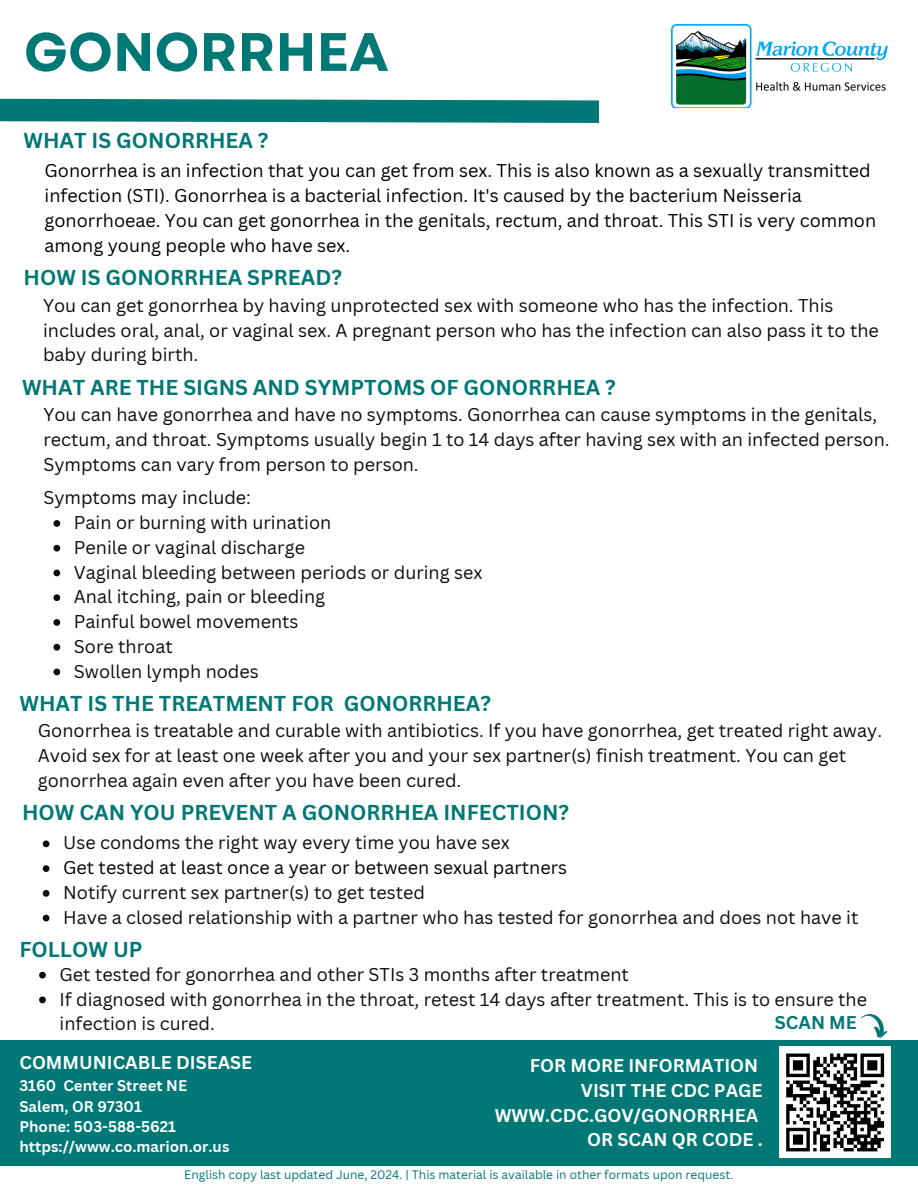
<style>
.page{position:relative;width:918px;height:1188px;background:#fff}
.page>*{position:absolute;margin:0;border:0;box-sizing:border-box;transform-origin:0 0}
.t1{font:700 54px "Garet";color:#007876}
.t2{font:700 21px "Canva Sans";color:#007876}
.t3{font:18px/24.8px "Canva Sans";color:#0a0d0b}
.t4{font:18px/24.8px "Canva Sans";color:#000}
.t5{font:700 18px/24.8px "Canva Sans";color:#fff;text-align:right}
.t6{font:700 18px "Canva Sans";color:#fcfdfe}
.t7{font:700 18px "Canva Sans";color:#007876}
.t8{font:700 15px/20.2px "Canva Sans";color:#fcfdfe}
.t9{font:12px "Canva Sans";color:#007876}
</style>
<div class="page">
<img style="left:671px;top:24px;width:217px;height:84px">
<svg style="left:0;top:98px;width:600px;height:25px;background:#198583"></svg>
<div style="left:0;top:1040px;width:918px;height:125px;background:#007876"></div>
<svg style="left:861px;top:1014px;width:27px;height:24px"></svg>
<svg style="left:53px;top:520px;width:7px;height:7px"></svg>
<svg style="left:53px;top:545px;width:7px;height:7px"></svg>
<svg style="left:53px;top:570px;width:7px;height:6px"></svg>
<svg style="left:53px;top:594px;width:7px;height:7px"></svg>
<svg style="left:53px;top:619px;width:7px;height:7px"></svg>
<svg style="left:53px;top:644px;width:7px;height:7px"></svg>
<svg style="left:53px;top:669px;width:7px;height:6px"></svg>
<svg style="left:43px;top:840px;width:6px;height:7px"></svg>
<svg style="left:43px;top:865px;width:6px;height:7px"></svg>
<svg style="left:43px;top:890px;width:6px;height:7px"></svg>
<svg style="left:43px;top:915px;width:6px;height:6px"></svg>
<svg style="left:39px;top:972px;width:7px;height:7px"></svg>
<svg style="left:39px;top:997px;width:7px;height:6px"></svg>
<div style="left:779px;top:1047px;width:112px;height:111px;background:#fff"></div>
<svg style="left:786px;top:1053px;width:99px;height:99px"></svg>
<h1 class="t1" style="left:24px;top:13px;width:366px">GONORRHEA</h1>
<h4 class="t2" style="left:23px;top:126px;width:247px">WHAT IS GONORRHEA ?</h4>
<h2 class="t4" style="left:45px;top:158px;width:833px">Gonorrhea is an infection that you can get from sex. This is also known as a sexually transmitted infection (STI). Gonorrhea is a bacterial infection. It's caused by the bacterium Neisseria gonorrhoeae. You can get gonorrhea in the genitals, rectum, and throat. This STI is very common among young people who have sex.</h2>
<h4 class="t2" style="left:23px;top:263px;width:320px">HOW IS GONORRHEA SPREAD?</h4>
<h4 class="t3" style="left:43px;top:293px;width:837px">You can get gonorrhea by having unprotected sex with someone who has the infection. This includes oral, anal, or vaginal sex. A pregnant person who has the infection can also pass it to the baby during birth.</h4>
<p class="t2" style="left:22px;top:372px;width:595px">WHAT ARE THE SIGNS AND SYMPTOMS OF GONORRHEA ?</p>
<p class="t3" style="left:43px;top:402px;width:848px">You can have gonorrhea and have no symptoms. Gonorrhea can cause symptoms in the genitals, rectum, and throat. Symptoms usually begin 1 to 14 days after having sex with an infected person.<br>Symptoms can vary from person to person.</p>
<p class="t3" style="left:43px;top:485px;width:209px">Symptoms may include:</p>
<p class="t3" style="left:74px;top:510px;width:259px">Pain or burning with urination</p>
<p class="t3" style="left:74px;top:534px;width:233px">Penile or vaginal discharge</p>
<p class="t3" style="left:74px;top:559px;width:410px">Vaginal bleeding between periods or during sex</p>
<p class="t3" style="left:74px;top:584px;width:253px">Anal itching, pain or bleeding</p>
<h2 class="t3" style="left:74px;top:609px;width:226px">Painful bowel movements</h2>
<h4 class="t3" style="left:74px;top:633px;width:100px">Sore throat</h4>
<h2 class="t3" style="left:74px;top:658px;width:186px">Swollen lymph nodes</h2>
<p class="t2" style="left:19px;top:688px;width:473px">WHAT IS THE TREATMENT FOR GONORRHEA?</p>
<p class="t3" style="left:38px;top:718px;width:846px">Gonorrhea is treatable and curable with antibiotics. If you have gonorrhea, get treated right away.<br>Avoid sex for at least one week after you and your sex partner(s) finish treatment. You can get gonorrhea again even after you have been cured.</p>
<p class="t2" style="left:22px;top:797px;width:549px">HOW CAN YOU PREVENT A GONORRHEA INFECTION?</p>
<p class="t3" style="left:63px;top:830px;width:448px">Use condoms the right way every time you have sex</p>
<h2 class="t4" style="left:63px;top:855px;width:505px">Get tested at least once a year or between sexual partners</h2>
<p class="t3" style="left:63px;top:880px;width:363px">Notify current sex partner(s) to get tested</p>
<p class="t3" style="left:63px;top:904px;width:797px">Have a closed relationship with a partner who has tested for gonorrhea and does not have it</p>
<h3 class="t2" style="left:19px;top:935px;width:125px">FOLLOW UP</h3>
<p class="t3" style="left:60px;top:961px;width:571px">Get tested for gonorrhea and other STIs 3 months after treatment</p>
<h3 class="t3" style="left:60px;top:986px;width:809px">If diagnosed with gonorrhea in the throat, retest 14 days after treatment. This is to ensure the infection is cured.</h3>
<h2 class="t7" style="left:775px;top:1010px;width:84px">SCAN ME</h2>
<h4 class="t6" style="left:19px;top:1050px;width:234px">COMMUNICABLE DISEASE</h4>
<h2 class="t5" style="left:495px;top:1053px;width:269px">FOR MORE INFORMATION<br>VISIT THE CDC PAGE<br>WWW.CDC.GOV/GONORRHEA<br>OR SCAN QR CODE .</h2>
<p class="t8" style="left:19px;top:1075px;width:212px">3160 Center Street NE<br>Salem, OR 97301<br>Phone: 503-588-5621 https://www.co.marion.or.us</p>
<p class="t9" style="left:184px;top:1167px;width:551px">English copy last updated June, 2024. | This material is available in other formats upon request.</p>
</div>
